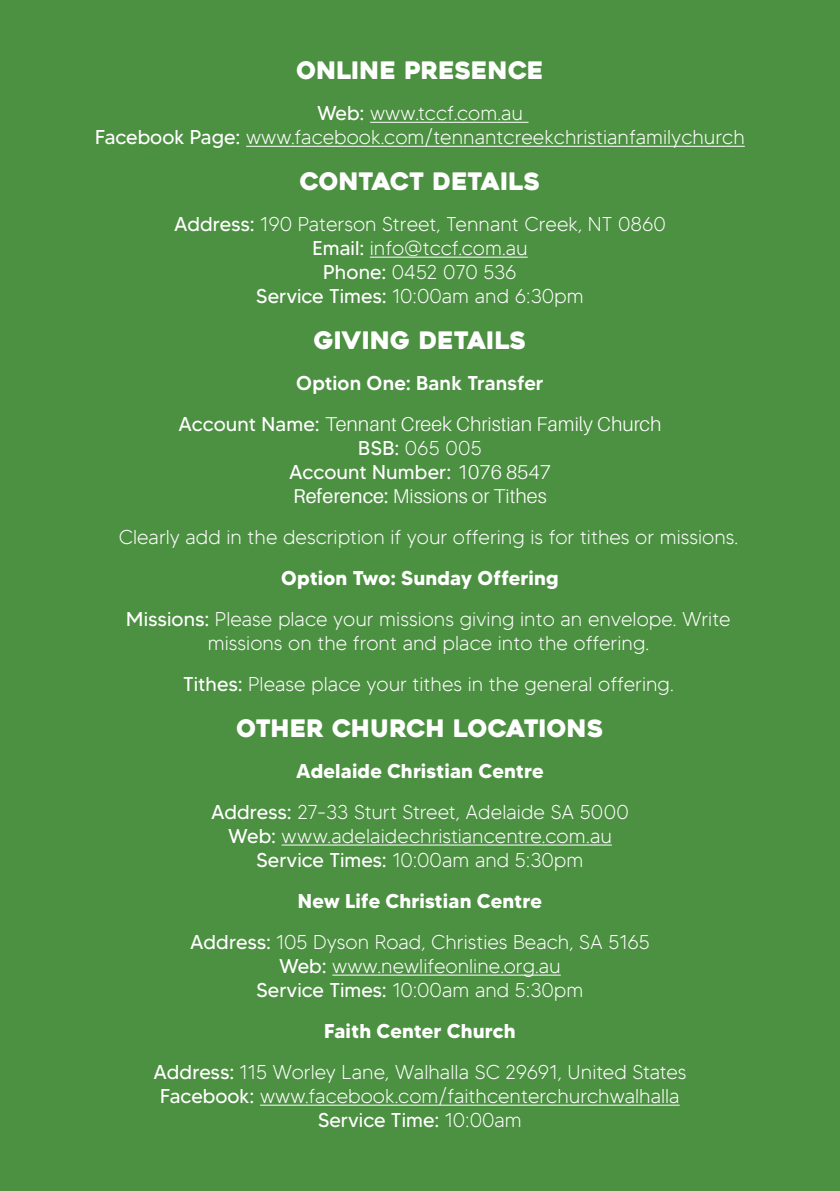
<style>
.page{position:relative;width:840px;height:1191px;background:#fff}
.page>*{position:absolute;margin:0;border:0;box-sizing:border-box;transform-origin:0 0}
.Calendar_Day_Names{font:24px "Heavitas";color:#fff}
.Calendar_Day_Names-2{font:300 20px/24px "MADETOMMY";color:#fff;text-align:center}
.Calendar_Day_Names-3{font:300 20px/24px "Aileron";color:#fff;text-align:center}
.Calendar_Day_Names-4{font:700 20px "MADETOMMY";letter-spacing:.005em;color:#fff}
.Calendar_Day_Names-5{font:500 20px "MADETOMMY";letter-spacing:.005em;color:#fff}
.s1{font-weight:400}
.s2{font-family:"MADETOMMY";font-weight:400}
.s3{font-family:"MADETOMMY"}
</style>
<div class="page">
<div style="left:0;top:0;width:839px;height:1191px;background:#4c9041"></div>
<hr style="left:370px;top:122px;width:158px;height:1px;background:#fff">
<hr style="left:246px;top:146px;width:498px;height:1px;background:#fff">
<hr style="left:369px;top:257px;width:158px;height:1px;background:#fff">
<hr style="left:281px;top:844px;width:330px;height:1px;background:#fff">
<hr style="left:332px;top:974px;width:228px;height:1px;background:#fff">
<hr style="left:260px;top:1104px;width:419px;height:1px;background:#fff">
<p class="Calendar_Day_Names" style="left:296px;top:56px;width:249px">ONLINE PRESENCE</p>
<p class="Calendar_Day_Names-2" style="left:95px;top:101px;width:650px"><span class="s1">Web:</span> www.tccf.com.au<br><span class="s1">Facebook Page:</span> www.facebook.com/tennantcreekchristianfamilychurch</p>
<p class="Calendar_Day_Names" style="left:300px;top:167px;width:241px">CONTACT DETAILS</p>
<p class="Calendar_Day_Names-2" style="left:174px;top:212px;width:493px"><span class="s1">Address:</span> 190 Paterson Street, Tennant Creek, NT 0860<br><span class="s1">Email:</span> info@tccf.com.au<br><span class="s1">Phone:</span> 0452 070 536<br><span class="s1">Service Times:</span> 10:00am and 6:30pm</p>
<p class="Calendar_Day_Names" style="left:313px;top:325px;width:214px">GIVING DETAILS</p>
<p class="Calendar_Day_Names-5" style="left:296px;top:370px;width:249px">Option One: Bank Transfer</p>
<p class="Calendar_Day_Names-3" style="left:178px;top:412px;width:484px"><span class="s2">Account Name:</span> Tennant Creek Christian Family Church<br><span class="s2">BSB:</span> <span class="s3">065 005<br></span><span class="s2">Account Number:</span> 1076 8547<br><span class="s1">Reference:</span> Missions or Tithes</p>
<p class="Calendar_Day_Names-2" style="left:119px;top:525px;width:620px">Clearly add in the description if your offering is for tithes or missions.</p>
<p class="Calendar_Day_Names-4" style="left:281px;top:565px;width:279px">Option Two: Sunday Offering</p>
<p class="Calendar_Day_Names-2" style="left:126px;top:607px;width:605px"><span class="s1">Missions:</span> Please place your missions giving into an envelope. Write missions on the front and place into the offering.</p>
<p class="Calendar_Day_Names-2" style="left:183px;top:672px;width:491px"><span class="s1">Tithes:</span> Please place your tithes in the general offering.</p>
<p class="Calendar_Day_Names" style="left:236px;top:713px;width:368px">OTHER CHURCH LOCATIONS</p>
<p class="Calendar_Day_Names-4" style="left:296px;top:758px;width:249px">Adelaide Christian Centre</p>
<p class="Calendar_Day_Names-2" style="left:211px;top:800px;width:419px"><span class="s1">Address:</span> 27-33 Sturt Street, Adelaide SA 5000<br><span class="s1">Web:</span> www.adelaidechristiancentre.com.au<br><span class="s1">Service Times:</span> 10:00am and 5:30pm</p>
<p class="Calendar_Day_Names-4" style="left:298px;top:888px;width:246px">New Life Christian Centre</p>
<p class="Calendar_Day_Names-2" style="left:190px;top:930px;width:461px"><span class="s1">Address:</span> 105 Dyson Road, Christies Beach, SA 5165<br><span class="s1">Web:</span> www.newlifeonline.org.au<br><span class="s1">Service Times:</span> 10:00am and 5:30pm</p>
<p class="Calendar_Day_Names-4" style="left:324px;top:1018px;width:193px">Faith Center Church</p>
<p class="Calendar_Day_Names-2" style="left:153px;top:1060px;width:534px"><span class="s1">Address:</span> 115 Worley Lane, Walhalla SC 29691, United States<br><span class="s1">Facebook:</span> www.facebook.com/faithcenterchurchwalhalla<br><span class="s1">Service Time:</span> 10:00am</p>
</div>
